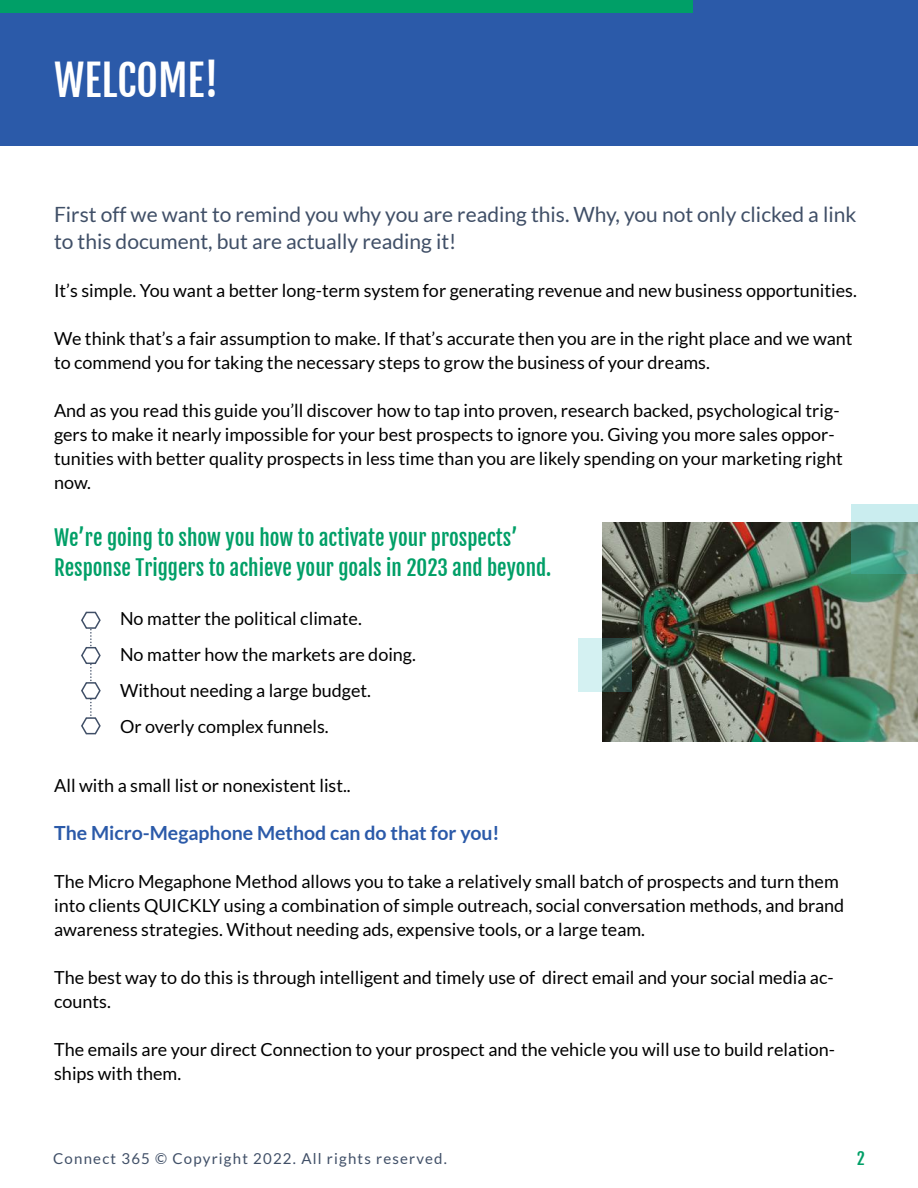
<style>
.page{position:relative;width:918px;height:1188px;background:#fff}
.page>*{position:absolute;margin:0;border:0;box-sizing:border-box;transform-origin:0 0}
.t1{font:42px "Fjalla One";color:#fff}
.t2{font:21px/27px "Lato";color:#404f67}
.t3{font:21px/30px "Fjalla One";color:#009f67}
.t4{font:700 19.5px "Lato";color:#2b5aa9}
.t5{font:18px/24px "Lato";color:#000}
.t6{font:16.5px "Fjalla One";color:#009f67}
.t7{font:15px "Lato";letter-spacing:.08em;color:#404f67}
</style>
<div class="page">
<div style="left:0;top:0;width:918px;height:146px;background:#2b5aa9"></div>
<div style="left:0;top:0;width:692px;height:13px;background:#009f67"></div>
<svg style="left:81px;top:611px;width:20px;height:124px"></svg>
<img style="left:603px;top:522px;width:315px;height:220px">
<svg style="left:578px;top:638px;width:54px;height:53px;background:#92b0ab"></svg>
<svg style="left:852px;top:504px;width:66px;height:70px;background:#71ab9e"></svg>
<h1 class="t1" style="left:54px;top:54px;width:166px">WELCOME!</h1>
<p class="t2" style="left:54px;top:201px;width:804px">First off we want to remind you why you are reading this. Why, you not only clicked a link to this document, but are actually reading it!</p>
<p class="t5" style="left:54px;top:278px;width:804px">It’s simple. You want a better long-term system for generating revenue and new business opportunities.</p>
<p class="t5" style="left:54px;top:326px;width:800px">We think that’s a fair assumption to make. If that’s accurate then you are in the right place and we want to commend you for taking the necessary steps to grow the business of your dreams.</p>
<p class="t5" style="left:54px;top:398px;width:790px">And as you read this guide you’ll discover how to tap into proven, research backed, psychological trig&shy;gers to make it nearly impossible for your best prospects to ignore you. Giving you more sales oppor&shy;tunities with better quality prospects in less time than you are likely spending on your marketing right now.</p>
<p class="t3" style="left:54px;top:523px;width:499px">We’re going to show you how to activate your prospects’<br>Response Triggers to achieve your goals in 2023 and beyond.</p>
<p class="t5" style="left:120px;top:601px;width:297px;line-height:36px">No matter the political climate.<br>No matter how the markets are doing.<br>Without needing a large budget.<br>Or overly complex funnels.</p>
<p class="t5" style="left:54px;top:774px;width:298px">All with a small list or nonexistent list..</p>
<p class="t4" style="left:54px;top:822px;width:447px">The Micro-Megaphone Method can do that for you!</p>
<p class="t5" style="left:54px;top:870px;width:792px">The Micro Megaphone Method allows you to take a relatively small batch of prospects and turn them into clients QUICKLY using a combination of simple outreach, social conversation methods, and brand awareness strategies. Without needing ads, expensive tools, or a large team.</p>
<p class="t5" style="left:54px;top:966px;width:781px">The best way to do this is through intelligent and timely use of direct email and your social media ac&shy;counts.</p>
<p class="t5" style="left:54px;top:1038px;width:782px">The emails are your direct Connection to your prospect and the vehicle you will use to build relation&shy;ships with them.</p>
<p class="t7" style="left:53px;top:1150px;width:395px">Connect 365 © Copyright 2022. All rights reserved.</p>
<p class="t6" style="left:857px;top:1149px;width:9px">2</p>
</div>
